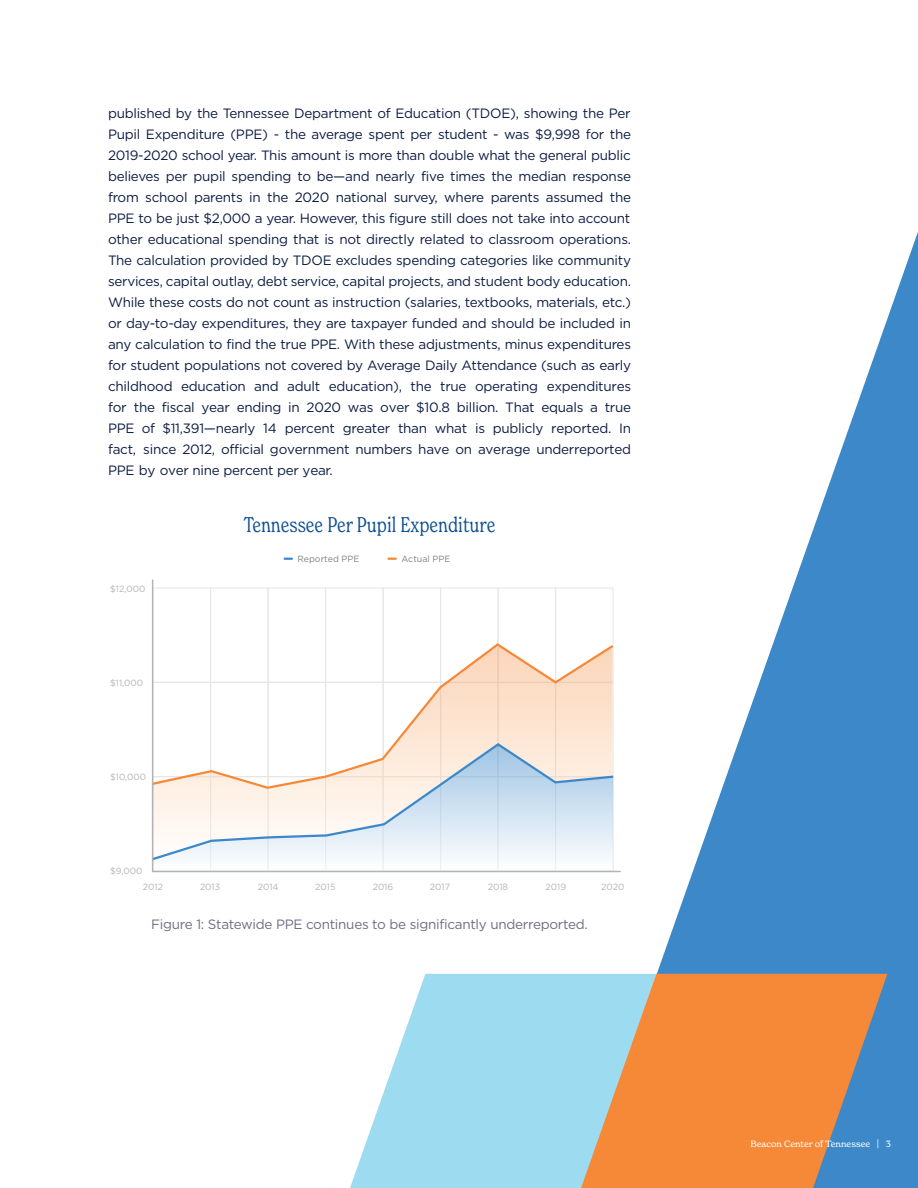
<style>
.page{position:relative;width:918px;height:1188px;background:#fff}
.page>*{position:absolute;margin:0;border:0;box-sizing:border-box;transform-origin:0 0}
.t1{font:300 condensed 21px "New Spirit";color:#0e4f91}
.t2{font:13.5px/21px "Gotham";letter-spacing:-.02em;color:#0c1b41;text-align:justify}
.t3{font:13.5px "Gotham";letter-spacing:-.02em;color:#6d6c85}
.t4{font:9px "Gotham";color:#b3b3b3}
.t5{font:9px "New Spirit";color:#fff}
.t6{font:9px "Gotham";color:#808080}
.s1{font-style:inherit}
</style>
<div class="page">
<svg style="left:581px;top:232px;width:337px;height:956px"></svg>
<svg style="left:350px;top:974px;width:231px;height:214px;fill:#9ddbf1"></svg>
<svg style="left:581px;top:974px;width:306px;height:214px;background:#d49360"></svg>
<svg style="left:285px;top:558px;width:7px;height:2px"></svg>
<svg style="left:388px;top:558px;width:8px;height:2px"></svg>
<svg style="left:151px;top:579px;width:471px;height:294px"></svg>
<p class="t2" style="left:108px;top:102px;width:525px">published by the Tennessee Department of Education (TDOE), showing the Per Pupil Expenditure (PPE) - the average spent per student - was $9,998 for the 2019-2020 school year. This amount is more than double what the general public believes per pupil spending to be—and nearly five times the median response from school parents in the 2020 national survey, where parents assumed the PPE to be just $2,000 a year. However, this figure still does not take into account other educational spending that is not directly related to classroom operations.<br>The calculation provided by TDOE excludes spending categories like community services, capital outlay, debt service, capital projects, and student body education.<br>While these costs do not count as instruction (salaries, textbooks, materials, etc.) or day-to-day expenditures, they are taxpayer funded and should be included in any calculation to find the true PPE. With these adjustments, minus expenditures for student populations not covered by Average Daily Attendance (such as early childhood education and adult education), the true operating expenditures for the fiscal year ending in 2020 was over $10.<span class="s1">8</span> billion. That equals a true PPE of $11,<span class="s1">391</span>—<span class="s1">nearly 14</span> percent greater than what is publicly reported. In fact, since 2012, official government numbers have on average underreported PPE by over nine percent per year.</p>
<h1 class="t1" style="left:244px;top:511px;width:253px">Tennessee Per Pupil Expenditure</h1>
<p class="t4" style="left:110px;top:584px;width:37px">$12,000</p>
<p class="t4" style="left:110px;top:678px;width:34px">$11,000</p>
<p class="t4" style="left:110px;top:772px;width:37px">$10,000</p>
<p class="t4" style="left:110px;top:865px;width:34px">$9,000</p>
<p class="t6" style="left:298px;top:554px;width:63px">Reported PPE</p>
<p class="t6" style="left:402px;top:554px;width:50px">Actual PPE</p>
<p class="t4" style="left:143px;top:882px;width:22px">2012</p>
<p class="t4" style="left:200px;top:882px;width:22px">2013</p>
<p class="t4" style="left:258px;top:882px;width:22px">2014</p>
<p class="t4" style="left:315px;top:882px;width:22px">2015</p>
<p class="t4" style="left:373px;top:882px;width:22px">2016</p>
<p class="t4" style="left:430px;top:882px;width:22px">2017</p>
<p class="t4" style="left:488px;top:882px;width:22px">2018</p>
<p class="t4" style="left:546px;top:882px;width:22px">2019</p>
<p class="t4" style="left:601px;top:882px;width:25px">2020</p>
<p class="t3" style="left:151px;top:917px;width:438px">Figure 1: Statewide PPE continues to be significantly underreported.</p>
<p class="t5" style="left:750px;top:1138px;width:142px">Beacon Center of Tennessee | 3</p>
</div>
